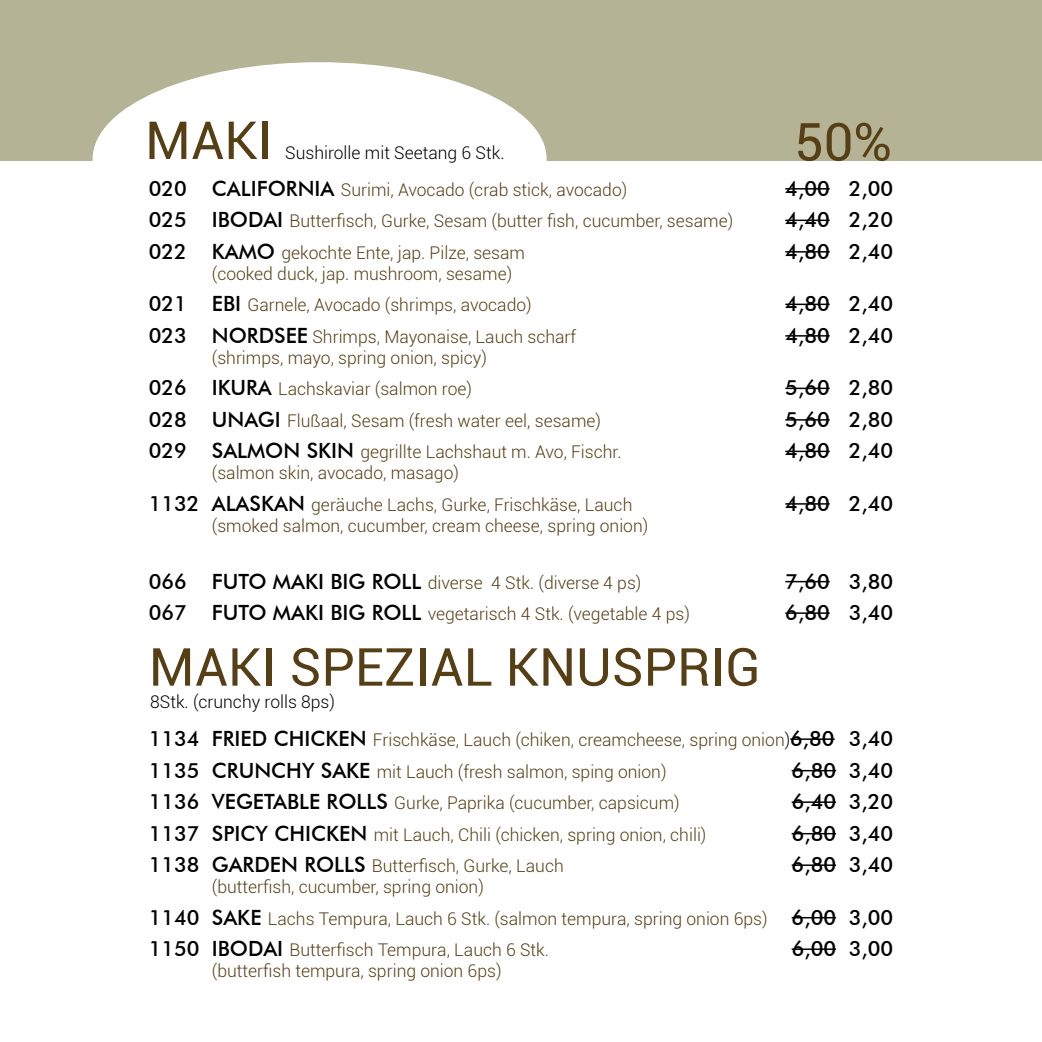
<style>
.page{position:relative;width:1042px;height:1042px;background:#b4b395}
.page>*{position:absolute;margin:0;border:0;box-sizing:border-box;transform-origin:0 0}
.t1{font:52.5px "Roboto";color:#563e15}
.t2{font:500 21px "Futura BT";color:#000}
.t3{font:300 17.5px/31.5px "Roboto";color:#563e15}
.t4{font:300 17.5px "Roboto";color:#000}
.s1{font-family:"Futura BT";font-weight:500;font-size:21px;color:#000}
.s2{color:#000}
</style>
<div class="page">
<div style="left:0;top:161px;width:1042px;height:881px;background:#fff"></div>
<div style="left:93px;top:62px;width:453px;height:194px;background:#fff;border-radius:50%"></div>
<hr style="left:785px;top:188px;width:45px;height:2px;background:#000">
<hr style="left:785px;top:220px;width:45px;height:1px;background:#000">
<hr style="left:785px;top:251px;width:45px;height:2px;background:#000">
<hr style="left:785px;top:304px;width:45px;height:1px;background:#000">
<hr style="left:785px;top:335px;width:45px;height:2px;background:#000">
<hr style="left:785px;top:388px;width:45px;height:1px;background:#000">
<hr style="left:785px;top:419px;width:45px;height:2px;background:#000">
<hr style="left:785px;top:451px;width:45px;height:1px;background:#000">
<hr style="left:785px;top:503px;width:45px;height:2px;background:#000">
<hr style="left:785px;top:581px;width:45px;height:1px;background:#000">
<hr style="left:785px;top:612px;width:45px;height:2px;background:#000">
<hr style="left:790px;top:738px;width:44px;height:2px;background:#000">
<hr style="left:791px;top:770px;width:45px;height:1px;background:#000">
<hr style="left:791px;top:801px;width:45px;height:2px;background:#000">
<hr style="left:791px;top:833px;width:45px;height:1px;background:#000">
<hr style="left:791px;top:864px;width:45px;height:2px;background:#000">
<hr style="left:791px;top:917px;width:45px;height:1px;background:#000">
<hr style="left:791px;top:948px;width:45px;height:2px;background:#000">
<h1 class="t1" style="left:145px;top:104px;width:129px">MAKI</h1>
<p class="t4" style="left:285px;top:140px;width:221px">Sushirolle mit Seetang 6 Stk.</p>
<h1 class="t1" style="left:794px;top:105px;width:99px">50%</h1>
<p class="t3" style="left:149px;top:173px;width:480px"><span class="s1">020 CALIFORNIA</span> Surimi, Avocado (crab stick, avocado)</p>
<p class="t2" style="left:785px;top:176px;width:109px">4,00 2,00</p>
<p class="t3" style="left:149px;top:205px;width:586px"><span class="s1">025 I BODAI</span> Butterfisch, Gurke, Sesam (butter fish, cucumber, sesame)</p>
<p class="t2" style="left:785px;top:207px;width:109px">4,40 2,20</p>
<p class="t3" style="left:149px;top:236px;width:378px"><span class="s1">022 KAMO</span> gekochte Ente, jap. Pilze, sesam</p>
<p class="t2" style="left:785px;top:239px;width:109px">4,80 2,40</p>
<p class="t3" style="left:149px;top:257px;width:384px;text-indent:63px">(cooked duck, jap. mushroom, sesame)<br><span class="s1">021 EBI</span> Garnele, Avocado (shrimps, avocado)</p>
<p class="t2" style="left:785px;top:291px;width:109px">4,80 2,40</p>
<p class="t3" style="left:149px;top:320px;width:429px"><span class="s1">023 NORDSEE</span> Shrimps, Mayonaise, Lauch scharf</p>
<p class="t2" style="left:785px;top:323px;width:109px">4,80 2,40</p>
<p class="t3" style="left:212px;top:341px;width:277px">(shrimps, mayo, spring onion, spicy)</p>
<p class="t2" style="left:149px;top:375px;width:54px">026 IK</p>
<p class="t3" style="left:230px;top:373px;width:243px"><span class="s1">URA</span> Lachskaviar (salmon roe)</p>
<p class="t2" style="left:785px;top:375px;width:109px">5,60 2,80</p>
<p class="t3" style="left:149px;top:404px;width:454px"><span class="s1">028 U NAGI</span> Flußaal, Sesam (fresh water eel, sesame)</p>
<p class="t2" style="left:785px;top:407px;width:109px">5,60 2,80</p>
<p class="t3" style="left:149px;top:436px;width:474px"><span class="s1">029 SALMON SKIN</span> gegrillte Lachshaut m. Avo, Fischr.</p>
<p class="t2" style="left:785px;top:438px;width:109px">4,80 2,40</p>
<p class="t3" style="left:149px;top:457px;width:485px;text-indent:63px">(salmon skin, avocado, masago)<br><span class="s1">1132 ALASKAN</span> geräuche Lachs, Gurke, Frischkäse, Lauch</p>
<p class="t2" style="left:785px;top:491px;width:109px">4,80 2,40</p>
<p class="t3" style="left:212px;top:509px;width:438px">(smoked salmon, cucumber, cream cheese, spring onion)</p>
<p class="t3" style="left:149px;top:566px;width:494px"><span class="s1">066 FUTO MAKI BIG ROLL</span> diverse 4 Stk. (diverse 4 ps)</p>
<p class="t2" style="left:785px;top:568px;width:109px">7,60 3,80</p>
<p class="t3" style="left:149px;top:597px;width:542px"><span class="s1">067 FUTO MAKI BIG ROLL</span> vegetarisch 4 Stk. (vegetable 4 ps)</p>
<p class="t2" style="left:785px;top:600px;width:109px">6,80 3,40</p>
<h1 class="t1" style="left:149px;top:630px;width:613px">MAKI SPEZIAL KNUSPRIG</h1>
<p class="t4" style="left:150px;top:689px;width:186px">8Stk. (crunchy rolls 8ps)</p>
<p class="t3" style="left:149px;top:723px;width:746px"><span class="s1">1134 FRIED CHICKEN</span> Frischkäse, Lauch (chiken, creamcheese, spring onion<span class="s2">)</span><span class="s1">6,80 3,40<br>1135 CRUNCHY SAKE</span> mit Lauch (fresh salmon, sping onion)</p>
<p class="t2" style="left:791px;top:757px;width:103px">6,80 3,40</p>
<p class="t3" style="left:149px;top:786px;width:532px"><span class="s1">1136 VEGETABLE ROLLS</span> Gurke, Paprika (cucumber, capsicum)</p>
<p class="t2" style="left:791px;top:789px;width:103px">6,40 3,20</p>
<p class="t3" style="left:149px;top:818px;width:559px"><span class="s1">1137 SPICY CHICKEN</span> mit Lauch, Chili (chicken, spring onion, chili)</p>
<p class="t2" style="left:791px;top:820px;width:103px">6,80 3,40</p>
<p class="t3" style="left:149px;top:849px;width:416px"><span class="s1">1138 GARDEN ROLLS</span> Butterfisch, Gurke, Lauch</p>
<p class="t2" style="left:791px;top:852px;width:103px">6,80 3,40</p>
<p class="t3" style="left:149px;top:870px;width:746px;text-indent:63px">(butterfish, cucumber, spring onion)<br><span class="s1">1140 SAKE</span> Lachs Tempura, Lauch 6 Stk. (salmon tempura, spring onion 6ps) <span class="s1">6,00 3,00<br>1150 I BODAI</span> Butterfisch Tempura, Lauch 6 Stk.</p>
<p class="t2" style="left:791px;top:936px;width:103px">6,00 3,00</p>
<p class="t3" style="left:212px;top:954px;width:291px">(butterfish tempura, spring onion 6ps)</p>
</div>
